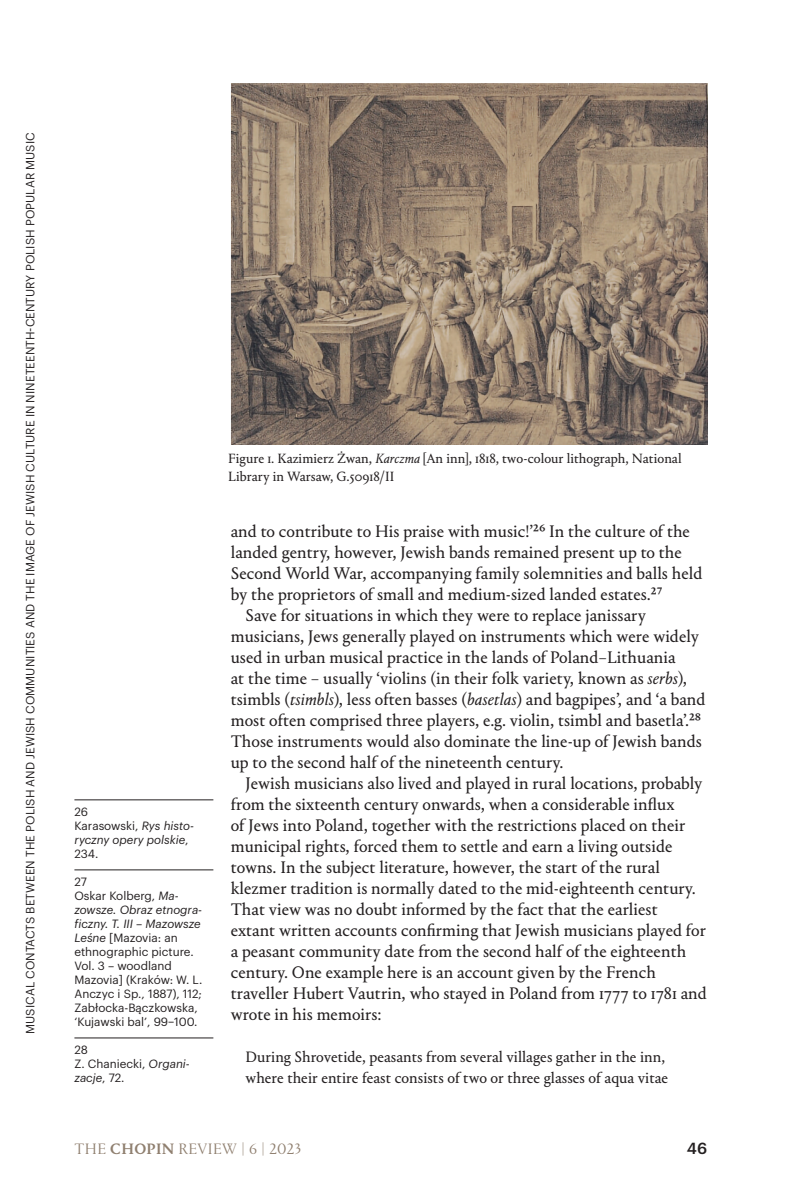
<style>
.page{position:relative;width:794px;height:1191px;background:#fff}
.page>*{position:absolute;margin:0;border:0;box-sizing:border-box;transform-origin:0 0}
.t1{font:17.5px "Portrait Text";color:#231f20}
.t2{font:15.75px/21px "Portrait Text";color:#231f20}
.t3{font:300 15.75px "Portrait";letter-spacing:.03em;color:#8f7f6f}
.t4{font:500 15.75px "Graphik";color:#231f20}
.t5{font:14px/17.5px "Portrait Text";color:#231f20}
.t6{font:11.72px/14px "Graphik";letter-spacing:.005em;color:#231f20}
.t7{font:italic 11.72px/14px "Graphik";color:#231f20}
.s1{font-style:normal}
.s2{font-style:italic}
.s3{font-family:"Portrait Text";font-weight:500}
</style>
<div class="page">
<hr style="left:74px;top:799px;width:139px;height:1px;background:#231f20">
<hr style="left:74px;top:869px;width:139px;height:1px;background:#231f20">
<hr style="left:74px;top:1037px;width:139px;height:1px;background:#231f20">
<img style="left:231px;top:84px;width:476px;height:360px">
<p class="t6" style="left:22px;top:1033px;width:903px;rotate:-90deg">Musical contacts between the Polish and Jewish commu niti es and the image of Jewish cu lture i n ni neteenth-century Polish popu lar music</p>
<p class="t7" style="left:74px;top:803px;width:121px"><span class="s1">26<br>Karasowski,</span> Rys histo&shy;ryczny opery polskie<span class="s1">,<br>234.</span></p>
<p class="t6" style="left:74px;top:873px;width:130px">27<br>Oskar Kolberg, <span class="s2">Ma&shy;zowsze. Obraz etnogra&shy;ficzny. T. III – Mazowsze<br>Leśne</span> [Mazovia: an ethnographic picture.<br>Vol. 3 – woodland<br>Mazovia] (Kraków: W. L.<br>Anczyc i Sp., 1887), 112;<br>Zabłocka--Bączkowska, ‘Kujawski bal’, 99–100.</p>
<p class="t6" style="left:74px;top:1041px;width:117px">28<br>Z. Chaniecki, <span class="s2">Organi&shy;zacje</span>, 72.</p>
<p class="t5" style="left:228px;top:449px;width:455px">Figure 1. Kazimierz Żwan, <span class="s2">Karczma</span> [An inn], 1818, two-colour lithograph, National<br>Library in Warsaw, G.50918/II</p>
<p class="t1" style="left:231px;top:518px;width:461px">and to contribute to His praise with music!’26 In the culture of the</p>
<p class="t1" style="left:231px;top:539px;width:453px">landed gentry, however, Jewish bands remained present up to the</p>
<p class="t1" style="left:231px;top:560px;width:473px">Second World War, accompanying family solemnities and balls held</p>
<p class="t1" style="left:231px;top:581px;width:433px">by the proprietors of small and medium-sized landed estates.27</p>
<p class="t1" style="left:246px;top:602px;width:402px">Save for situations in which they were to replace janissary</p>
<p class="t1" style="left:231px;top:623px;width:470px">musicians, Jews generally played on instruments which were widely</p>
<p class="t1" style="left:231px;top:644px;width:446px">used in urban musical practice in the lands of Poland–Lithuania</p>
<p class="t1" style="left:231px;top:665px;width:458px">at the time – usually ‘violins (in their folk variety, known as <span class="s2">serbs</span>),</p>
<p class="t1" style="left:231px;top:686px;width:476px">tsimbls (<span class="s2">tsimbls</span>), less often basses (<span class="s2">basetlas</span>) and bagpipes’, and ‘a band</p>
<p class="t1" style="left:231px;top:707px;width:472px">most often comprised three players, e.g. violin, tsimbl and basetla’.28</p>
<p class="t1" style="left:231px;top:728px;width:472px">Those instruments would also dominate the line-up of Jewish bands</p>
<p class="t1" style="left:231px;top:749px;width:334px">up to the second half of the nineteenth century.</p>
<p class="t1" style="left:246px;top:770px;width:458px">Jewish musicians also lived and played in rural locations, probably</p>
<p class="t1" style="left:231px;top:791px;width:445px">from the sixteenth century onwards, when a considerable influx</p>
<p class="t1" style="left:231px;top:812px;width:456px">of Jews into Poland, together with the restrictions placed on their</p>
<p class="t1" style="left:231px;top:833px;width:443px">municipal rights, forced them to settle and earn a living outside</p>
<p class="t1" style="left:231px;top:854px;width:431px">towns. In the subject literature, however, the start of the rural</p>
<p class="t1" style="left:231px;top:875px;width:467px">klezmer tradition is normally dated to the mid-eighteenth century.</p>
<p class="t1" style="left:231px;top:896px;width:428px">That view was no doubt informed by the fact that the earliest</p>
<p class="t1" style="left:231px;top:917px;width:477px">extant written accounts confirming that Jewish musicians played for</p>
<p class="t1" style="left:231px;top:938px;width:457px">a peasant community date from the second half of the eighteenth</p>
<p class="t1" style="left:231px;top:959px;width:427px">century. One example here is an account given by the French</p>
<p class="t1" style="left:231px;top:980px;width:477px">traveller Hubert Vautrin, who stayed in Poland from 1777 to 1781 and</p>
<p class="t1" style="left:231px;top:1001px;width:152px">wrote in his memoirs:</p>
<p class="t2" style="left:246px;top:1045px;width:424px">During Shrovetide, peasants from several villages gather in the inn, where their entire feast consists of two or three glasses of aqua vitae</p>
<p class="t3" style="left:75px;top:1138px;width:228px">THE <span class="s3">CHOPIN</span> REVIEW | 6 | 2023</p>
<p class="t4" style="left:687px;top:1136px;width:22px">46</p>
</div>
